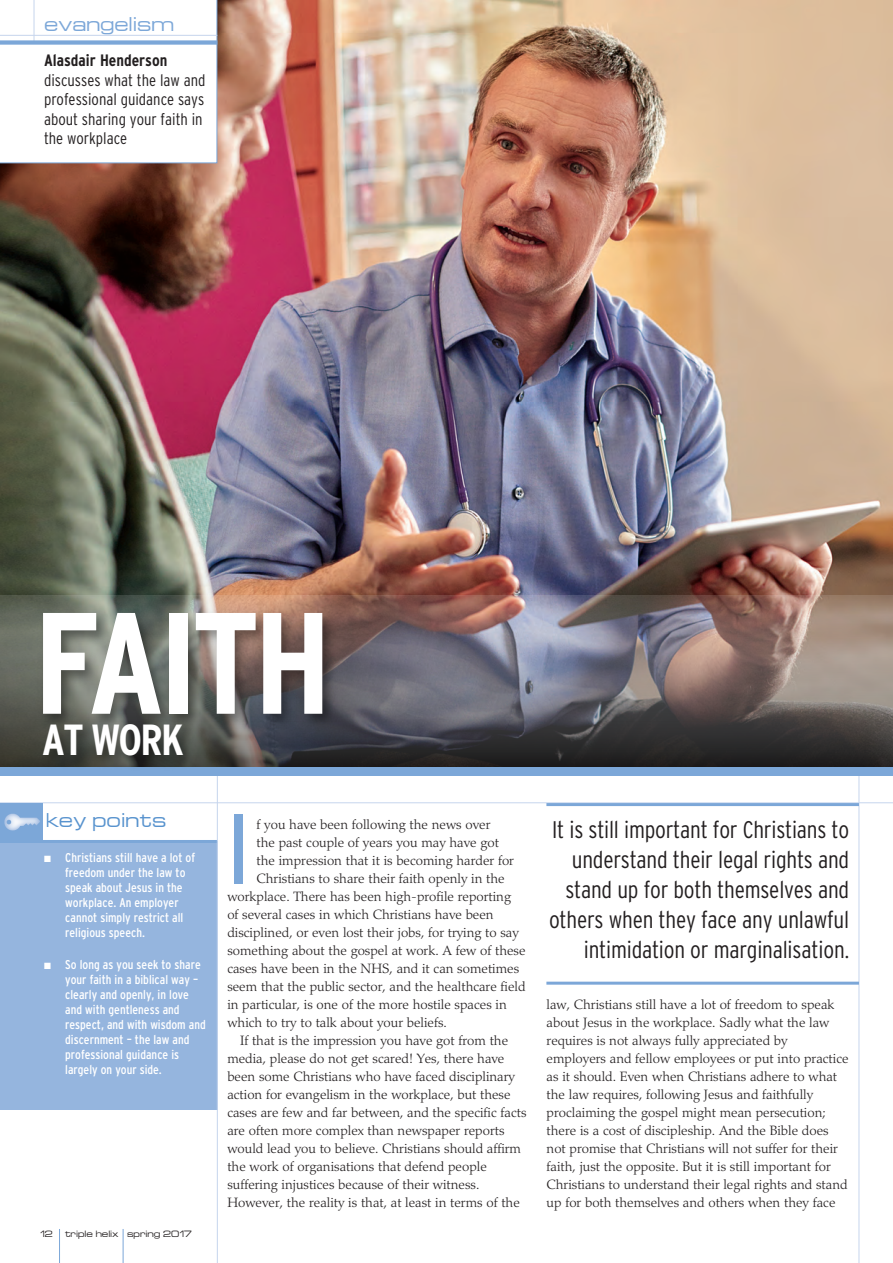
<style>
.page{position:relative;width:893px;height:1263px;background:#fff}
.page>*{position:absolute;margin:0;border:0;box-sizing:border-box;transform-origin:0 0}
.t1{font:700 condensed 144px "Interstate";letter-spacing:-.035em;color:#fff}
.t2{font:89.85px "Euro Technic Ext";color:#7ca7d8;scale:.9 1}
.t3{font:700 condensed 43.5px "Interstate";letter-spacing:-.035em;color:#fff}
.t4{font:300 condensed 24px/30px "Interstate";letter-spacing:-.01em;color:#231f20;text-align:right}
.t5{font:18px "Euro Technic Ext";color:#7ca7d8}
.t6{font:18px "Euro Technic Ext";color:#5893ce}
.t7{font:300 condensed 16.5px/19.5px "Interstate";color:#231f20}
.t8{font:700 condensed 16.5px "Interstate";color:#231f20}
.t9{font:300 13.5px/18px "Palatino";color:#231f20}
.t10{font:condensed 12.75px/15px "Interstate";color:#fff}
.t11{font:8.25px "Euro Technic Ext";color:#231f20}
</style>
<div class="page">
<img style="left:0;top:0;width:893px;height:595px">
<img style="left:0;top:595px;width:893px;height:172px">
<hr style="left:123px;top:1229px;width:1px;height:34px;background:#7ca7d8">
<hr style="left:59px;top:1229px;width:1px;height:34px;background:#7ca7d8">
<div style="left:0;top:842px;width:217px;height:268px;background:#95b5de"></div>
<hr style="left:0;top:840px;width:217px;height:3px;background:#7ca7d8">
<hr style="left:0;top:802px;width:893px;height:1px;background:#c6d5ed">
<img style="left:0;top:803px;width:32px;height:37px">
<svg style="left:0;top:0;width:217px;height:163px"></svg>
<hr style="left:34px;top:0;width:1px;height:43px;background:#c6d5ed">
<hr style="left:0;top:35px;width:217px;height:1px;background:#c6d5ed">
<div style="left:0;top:40px;width:217px;height:5px;background:#7ca7d8"></div>
<hr style="left:858px;top:771px;width:1px;height:492px;background:#c6d5ed">
<hr style="left:217px;top:771px;width:1px;height:492px;background:#c6d5ed">
<div style="left:0;top:767px;width:893px;height:8px;background:#7ca7d8"></div>
<img style="left:3px;top:583px;width:429px;height:193px">
<hr style="left:546px;top:803px;width:313px;height:3px;background:#7ca7d8">
<hr style="left:546px;top:982px;width:313px;height:3px;background:#7ca7d8">
<img style="left:32px;top:710px;width:325px;height:133px">
<h3 class="t5" style="left:44px;top:15px;width:132px">evangelism</h3>
<p class="t8" style="left:44px;top:51px;width:125px">Alasdair Henderson</p>
<p class="t7" style="left:44px;top:70px;width:163px">discusses what the law and professional guidance says about sharing your faith in the workplace</p>
<h1 class="t1" style="left:34px;top:580px;width:299px">FAITH</h1>
<h3 class="t3" style="left:42px;top:715px;width:144px">AT WORK</h3>
<h3 class="t6" style="left:46px;top:810px;width:122px">key points</h3>
<h2 class="t2" style="left:227px;top:800px;width:25px">I</h2>
<p class="t9" style="left:257px;top:817px;width:235px">f you have been following the news over</p>
<p class="t9" style="left:257px;top:835px;width:244px">the past couple of years you may have got</p>
<p class="t9" style="left:257px;top:853px;width:259px">the impression that it is becoming harder for</p>
<p class="t9" style="left:257px;top:871px;width:250px">Christians to share their faith openly in the</p>
<p class="t9" style="left:227px;top:889px;width:285px">workplace. There has been high-profile reporting</p>
<p class="t9" style="left:227px;top:907px;width:268px">of several cases in which Christians have been</p>
<p class="t9" style="left:227px;top:925px;width:293px">disciplined, or even lost their jobs, for trying to say</p>
<p class="t9" style="left:227px;top:943px;width:300px">something about the gospel at work. A few of these</p>
<p class="t9" style="left:227px;top:961px;width:293px">cases have been in the NHS, and it can sometimes</p>
<p class="t9" style="left:227px;top:979px;width:300px">seem that the public sector, and the healthcare field</p>
<p class="t9" style="left:227px;top:997px;width:281px">in particular, is one of the more hostile spaces in</p>
<p class="t9" style="left:227px;top:1015px;width:221px">which to try to talk about your beliefs.</p>
<p class="t9" style="left:240px;top:1033px;width:270px">If that is the impression you have got from the</p>
<p class="t9" style="left:227px;top:1051px;width:279px">media, please do not get scared! Yes, there have</p>
<p class="t9" style="left:227px;top:1069px;width:289px">been some Christians who have faced disciplinary</p>
<p class="t9" style="left:227px;top:1087px;width:285px">action for evangelism in the workplace, but these</p>
<p class="t9" style="left:227px;top:1105px;width:301px">cases are few and far between, and the specific facts</p>
<p class="t9" style="left:227px;top:1123px;width:279px">are often more complex than newspaper reports</p>
<p class="t9" style="left:227px;top:1141px;width:295px">would lead you to believe. Christians should affirm</p>
<p class="t9" style="left:227px;top:1159px;width:261px">the work of organisations that defend people</p>
<p class="t9" style="left:227px;top:1177px;width:254px">suffering injustices because of their witness.</p>
<p class="t9" style="left:227px;top:1195px;width:294px">However, the reality is that, at least in terms of the</p>
<p class="t10" style="left:65px;top:850px;width:131px;text-indent:-21px">■ Christians still have a lot of freedom under the law to speak about Jesus in the workplace. An employer cannot simply restrict all religious speech.</p>
<p class="t10" style="left:65px;top:957px;width:142px;text-indent:-21px">■ So long as you seek to share your faith in a biblical way – clearly and openly, in love and with gentleness and respect, and with wisdom and discernment – the law and professional guidance is largely on your side.</p>
<p class="t11" style="left:40px;top:1229px;width:14px">12</p>
<p class="t11" style="left:65px;top:1229px;width:129px">triple helix spring 2017</p>
<h3 class="t4" style="left:549px;top:815px;width:302px">It is still important for Christians to understand their legal rights and stand up for both themselves and others when they face any unlawful intimidation or marginalisation.</h3>
<p class="t9" style="left:547px;top:997px;width:303px">law, Christians still have a lot of freedom to speak about Jesus in the workplace. Sadly what the law requires is not always fully appreciated by employers and fellow employees or put into practice as it should. Even when Christians adhere to what the law requires, following Jesus and faithfully proclaiming the gospel might mean persecution; there is a cost of discipleship. And the Bible does not promise that Christians will not suffer for their faith, just the opposite. But it is still important for Christians to understand their legal rights and stand up for both themselves and others when they face</p>
</div>
